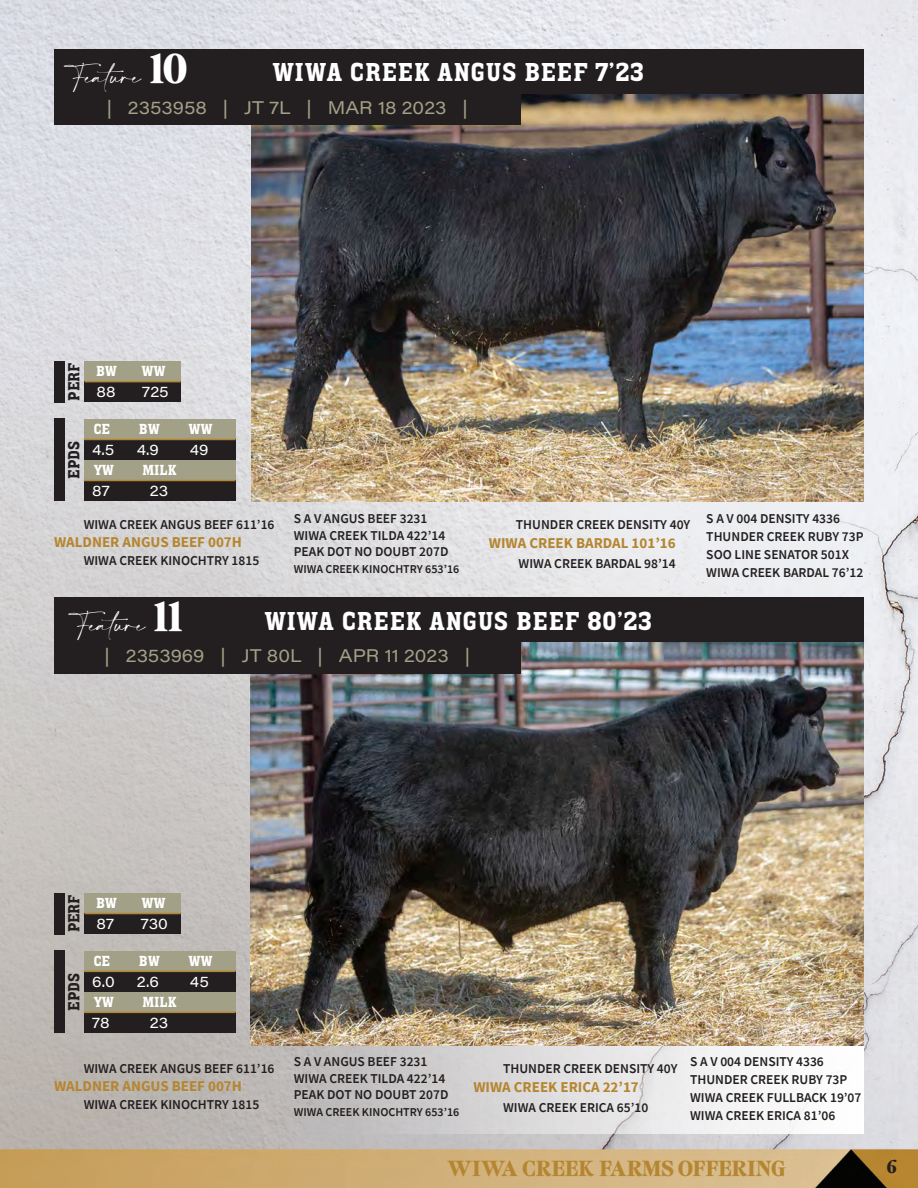
<style>
.page{position:relative;width:918px;height:1188px;background:#fff}
.page>*{position:absolute;margin:0;border:0;box-sizing:border-box;transform-origin:0 0}
.t1{font:40.2px "Rolend";color:#fff}
.t2{font:24px "Wigners Friend";letter-spacing:.03em;color:#fff}
.t3{font:21px "Rolend";color:#b58631}
.t4{font:18px "Acumin Pro Wide";color:#a3a088}
.t5{font:18px "Rolend";color:#231f20}
.t6{font:16.5px "Amalfi Coast";color:#fff}
.t7{font:700 15px "Source Sans Pro";color:#b58631}
.t8{font:15px "Acumin Pro Wide";color:#fff}
.t9{font:15px "Wigners Friend";color:#231f20}
.t10{font:600 13.5px "Source Sans Pro";color:#231f20}
.t11{font:13.5px "Wigners Friend";color:#fff}
.t12{font:600 12px "Source Sans Pro";color:#231f20}
</style>
<div class="page">
<img style="left:0;top:0;width:918px;height:1188px">
<div style="left:350px;top:1033px;width:514px;height:101px;background:linear-gradient(to right,#c4c1c1,#fff)"></div>
<img style="left:252px;top:94px;width:612px;height:408px">
<div style="left:54px;top:49px;width:810px;height:45px;background:#231f20"></div>
<div style="left:54px;top:93px;width:467px;height:32px;background:#231f20"></div>
<img style="left:251px;top:642px;width:613px;height:403px">
<div style="left:54px;top:598px;width:810px;height:44px;background:#231f20"></div>
<div style="left:54px;top:642px;width:467px;height:32px;background:#231f20"></div>
<div style="left:84px;top:951px;width:151px;height:20px;background:#a3a088"></div>
<div style="left:84px;top:971px;width:151px;height:21px;background:#231f20"></div>
<div style="left:54px;top:951px;width:11px;height:82px;background:#231f20"></div>
<div style="left:85px;top:893px;width:96px;height:21px;background:#a3a088"></div>
<div style="left:85px;top:914px;width:96px;height:20px;background:#231f20"></div>
<div style="left:54px;top:893px;width:11px;height:41px;background:#231f20"></div>
<hr style="left:84px;top:971px;width:151px;height:1px;background:#b58631">
<hr style="left:85px;top:913px;width:96px;height:1px;background:#b58631">
<div style="left:84px;top:992px;width:151px;height:20px;background:#a3a088"></div>
<div style="left:84px;top:1012px;width:151px;height:21px;background:#231f20"></div>
<hr style="left:84px;top:1012px;width:151px;height:1px;background:#b58631">
<div style="left:84px;top:419px;width:151px;height:20px;background:#a3a088"></div>
<div style="left:84px;top:439px;width:151px;height:21px;background:#231f20"></div>
<div style="left:54px;top:419px;width:11px;height:82px;background:#231f20"></div>
<div style="left:85px;top:361px;width:96px;height:21px;background:#a3a088"></div>
<div style="left:85px;top:382px;width:96px;height:20px;background:#231f20"></div>
<div style="left:54px;top:361px;width:11px;height:41px;background:#231f20"></div>
<hr style="left:84px;top:439px;width:151px;height:1px;background:#b58631">
<hr style="left:85px;top:381px;width:96px;height:1px;background:#b58631">
<div style="left:84px;top:460px;width:151px;height:21px;background:#a3a088"></div>
<div style="left:84px;top:481px;width:151px;height:20px;background:#231f20"></div>
<hr style="left:84px;top:480px;width:151px;height:1px;background:#b58631">
<p class="t6" style="left:64px;top:67px;width:78px">Feature</p>
<p class="t1" style="left:150px;top:44px;width:38px">10</p>
<p class="t2" style="left:272px;top:55px;width:373px">WIWA CREEK ANGUS BEEF 7’23</p>
<p class="t4" style="left:107px;top:95px;width:363px">| 2353958 | JT 7L | MAR 18 2023 |</p>
<p class="t9" style="left:64px;top:401px;width:39px;rotate:-90deg">PERF</p>
<p class="t9" style="left:64px;top:479px;width:39px;rotate:-90deg">EPDS</p>
<p class="t11" style="left:96px;top:362px;width:22px">BW</p>
<p class="t11" style="left:141px;top:362px;width:26px">WW</p>
<p class="t8" style="left:97px;top:381px;width:21px">88</p>
<p class="t8" style="left:142px;top:381px;width:28px">725</p>
<p class="t11" style="left:94px;top:420px;width:18px">CE</p>
<p class="t11" style="left:139px;top:420px;width:22px">BW</p>
<p class="t11" style="left:188px;top:420px;width:26px">WW</p>
<p class="t8" style="left:92px;top:439px;width:24px">4.5</p>
<p class="t8" style="left:137px;top:439px;width:24px">4.9</p>
<p class="t8" style="left:190px;top:439px;width:20px">49</p>
<p class="t11" style="left:94px;top:461px;width:22px">YW</p>
<p class="t11" style="left:143px;top:461px;width:35px">MILK</p>
<p class="t8" style="left:92px;top:480px;width:19px">87</p>
<p class="t8" style="left:150px;top:480px;width:20px">23</p>
<p class="t10" style="left:84px;top:516px;width:192px">WIWA CREEK ANGUS BEEF 611’16</p>
<p class="t7" style="left:54px;top:532px;width:190px">WALDNER ANGUS BEEF 007H</p>
<p class="t10" style="left:84px;top:552px;width:177px">WIWA CREEK KINOCHTRY 1815</p>
<p class="t10" style="left:294px;top:510px;width:135px">S A V ANGUS BEEF 3231</p>
<p class="t10" style="left:294px;top:526px;width:153px">WIWA CREEK TILDA 422’14</p>
<p class="t10" style="left:294px;top:543px;width:156px">PEAK DOT NO DOUBT 207D</p>
<p class="t12" style="left:294px;top:561px;width:167px">WIWA CREEK KINOCHTRY 653’16</p>
<p class="t10" style="left:516px;top:515px;width:176px">THUNDER CREEK DENSITY 40Y</p>
<p class="t7" style="left:489px;top:533px;width:188px">WIWA CREEK BARDAL 101’16</p>
<p class="t10" style="left:519px;top:554px;width:159px">WIWA CREEK BARDAL 98’14</p>
<p class="t6" style="left:68px;top:616px;width:78px">Feature</p>
<p class="t1" style="left:154px;top:592px;width:30px">11</p>
<p class="t2" style="left:264px;top:604px;width:389px">WIWA CREEK ANGUS BEEF 80’23</p>
<p class="t4" style="left:105px;top:643px;width:367px">| 2353969 | JT 80L | APR 11 2023 |</p>
<p class="t10" style="left:706px;top:510px;width:135px">S A V 004 DENSITY 4336</p>
<p class="t10" style="left:706px;top:528px;width:159px">THUNDER CREEK RUBY 73P</p>
<p class="t10" style="left:706px;top:546px;width:144px">SOO LINE SENATOR 501X</p>
<p class="t10" style="left:706px;top:564px;width:159px">WIWA CREEK BARDAL 76’12</p>
<p class="t9" style="left:64px;top:932px;width:39px;rotate:-90deg">PERF</p>
<p class="t9" style="left:64px;top:1011px;width:39px;rotate:-90deg">EPDS</p>
<p class="t11" style="left:96px;top:894px;width:22px">BW</p>
<p class="t11" style="left:141px;top:894px;width:26px">WW</p>
<p class="t8" style="left:97px;top:913px;width:19px">87</p>
<p class="t8" style="left:141px;top:913px;width:29px">730</p>
<p class="t11" style="left:94px;top:951px;width:18px">CE</p>
<p class="t11" style="left:139px;top:951px;width:22px">BW</p>
<p class="t11" style="left:188px;top:951px;width:26px">WW</p>
<p class="t8" style="left:92px;top:971px;width:24px">6.0</p>
<p class="t8" style="left:137px;top:971px;width:23px">2.6</p>
<p class="t8" style="left:190px;top:971px;width:20px">45</p>
<p class="t11" style="left:94px;top:992px;width:22px">YW</p>
<p class="t11" style="left:143px;top:992px;width:35px">MILK</p>
<p class="t8" style="left:92px;top:1012px;width:19px">78</p>
<p class="t8" style="left:150px;top:1012px;width:20px">23</p>
<p class="t10" style="left:84px;top:1059px;width:192px">WIWA CREEK ANGUS BEEF 611’16</p>
<p class="t7" style="left:54px;top:1075px;width:190px">WALDNER ANGUS BEEF 007H</p>
<p class="t10" style="left:84px;top:1095px;width:177px">WIWA CREEK KINOCHTRY 1815</p>
<p class="t10" style="left:294px;top:1053px;width:135px">S A V ANGUS BEEF 3231</p>
<p class="t10" style="left:294px;top:1070px;width:153px">WIWA CREEK TILDA 422’14</p>
<p class="t10" style="left:294px;top:1086px;width:156px">PEAK DOT NO DOUBT 207D</p>
<p class="t12" style="left:294px;top:1104px;width:167px">WIWA CREEK KINOCHTRY 653’16</p>
<p class="t10" style="left:503px;top:1059px;width:176px">THUNDER CREEK DENSITY 40Y</p>
<p class="t7" style="left:473px;top:1077px;width:167px">WIWA CREEK ERICA 22’17</p>
<p class="t10" style="left:503px;top:1098px;width:147px">WIWA CREEK ERICA 65’10</p>
<p class="t10" style="left:690px;top:1053px;width:135px">S A V 004 DENSITY 4336</p>
<p class="t10" style="left:690px;top:1071px;width:159px">THUNDER CREEK RUBY 73P</p>
<p class="t10" style="left:690px;top:1089px;width:173px">WIWA CREEK FULLBACK 19’07</p>
<p class="t10" style="left:690px;top:1107px;width:147px">WIWA CREEK ERICA 81’06</p>
<p class="t3" style="left:447px;top:1155px;width:339px">WIWA CREEK FARMS OFFERING</p>
<p class="t5" style="left:887px;top:1155px;width:11px">6</p>
</div>
